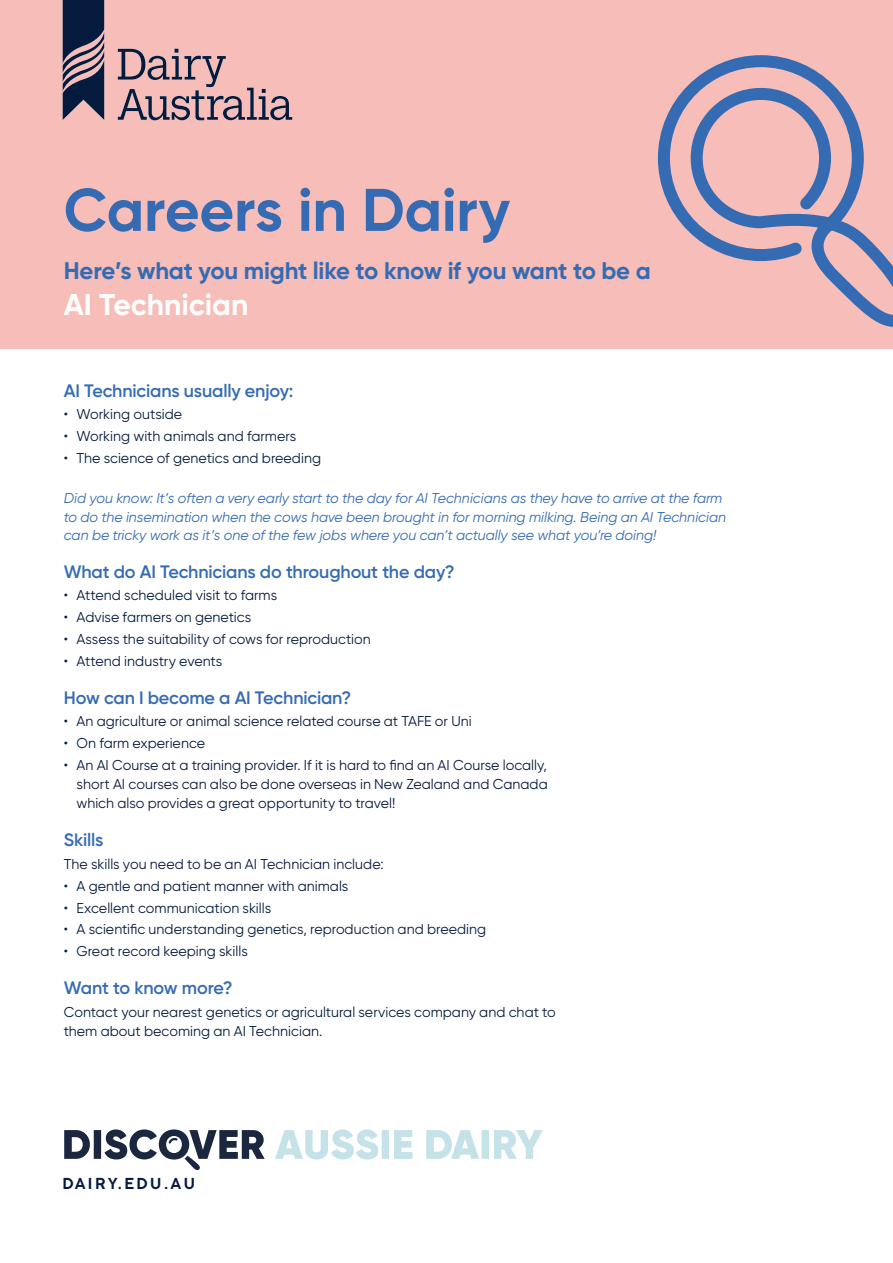
<style>
.page{position:relative;width:893px;height:1263px;background:#fff}
.page>*{position:absolute;margin:0;border:0;box-sizing:border-box;transform-origin:0 0}
.t1{font:700 60px "Gilroy";letter-spacing:-.005em;color:#346bb3}
.t2{font:700 30px "Gilroy";color:#fff}
.t3{font:700 24px "Gilroy";letter-spacing:-.01em;color:#346bb3}
.t4{font:600 18px "Gilroy";letter-spacing:-.01em;color:#346bb3}
.t5{font:700 15px "Coco Gothic";letter-spacing:.17em;color:#051b3e}
.t6{font:14.25px/18.8px "Gilroy";color:#051b3e;text-align:justify}
.t7{font:italic 14.25px/18.8px "Gilroy";color:#346bb3}
</style>
<div class="page">
<div style="left:0;top:0;width:893px;height:349px;background:#f7bdb8"></div>
<svg style="left:118px;top:49px;width:174px;height:71px"></svg>
<svg style="left:63px;top:0;width:41px;height:120px"></svg>
<svg style="left:657px;top:55px;width:236px;height:272px"></svg>
<svg style="left:275px;top:1129px;width:268px;height:30px"></svg>
<svg style="left:64px;top:1129px;width:201px;height:41px"></svg>
<h1 class="t1" style="left:64px;top:172px;width:448px">Careers in Dairy</h1>
<h3 class="t3" style="left:64px;top:255px;width:588px">Here’s what you might like to know if you want to be a</h3>
<h2 class="t2" style="left:64px;top:285px;width:186px">AI Technician</h2>
<p class="t4" style="left:64px;top:380px;width:231px">AI Technicians usually enjoy:</p>
<p class="t6" style="left:64px;top:405px;width:120px">• Working outside</p>
<p class="t6" style="left:64px;top:426px;width:234px">• Working with animals and farmers</p>
<p class="t6" style="left:64px;top:448px;width:259px">• The science of genetics and breeding</p>
<p class="t7" style="left:64px;top:488px;width:664px">Did you know: It’s often a very early start to the day for AI Technicians as they have to arrive at the farm to do the insemination when the cows have been brought in for morning milking. Being an AI Technician can be tricky work as it’s one of the few jobs where you can’t actually see what you’re doing!</p>
<p class="t4" style="left:64px;top:561px;width:392px">What do AI Technicians do throughout the day?</p>
<p class="t6" style="left:64px;top:586px;width:215px">• Attend scheduled visit to farms</p>
<p class="t6" style="left:64px;top:608px;width:189px">• Advise farmers on genetics</p>
<p class="t6" style="left:64px;top:630px;width:308px">• Assess the suitability of cows for reproduction</p>
<p class="t6" style="left:64px;top:652px;width:160px">• Attend industry events</p>
<p class="t4" style="left:64px;top:687px;width:289px">How can I become a AI Technician?</p>
<p class="t6" style="left:64px;top:712px;width:409px">• An agriculture or animal science related course at TAFE or Uni</p>
<p class="t6" style="left:64px;top:734px;width:143px">• On farm experience</p>
<p class="t6" style="left:77px;top:755px;width:473px;text-indent:-13px">• An AI Course at a training provider. If it is hard to find an AI Course locally, short AI courses can also be done overseas in New Zealand and Canada which also provides a great opportunity to travel!</p>
<p class="t4" style="left:64px;top:828px;width:41px">Skills</p>
<p class="t6" style="left:64px;top:854px;width:321px">The skills you need to be an AI Technician include:</p>
<p class="t6" style="left:64px;top:876px;width:286px">• A gentle and patient manner with animals</p>
<p class="t6" style="left:64px;top:898px;width:209px">• Excellent communication skills</p>
<p class="t6" style="left:64px;top:920px;width:424px">• A scientific understanding genetics, reproduction and breeding</p>
<p class="t6" style="left:64px;top:942px;width:186px">• Great record keeping skills</p>
<p class="t4" style="left:64px;top:977px;width:170px">Want to know more?</p>
<p class="t6" style="left:64px;top:1003px;width:494px">Contact your nearest genetics or agricultural services company and chat to them about becoming an AI Technician.</p>
<p class="t5" style="left:63px;top:1172px;width:134px">DAIRY.EDU.AU</p>
</div>
